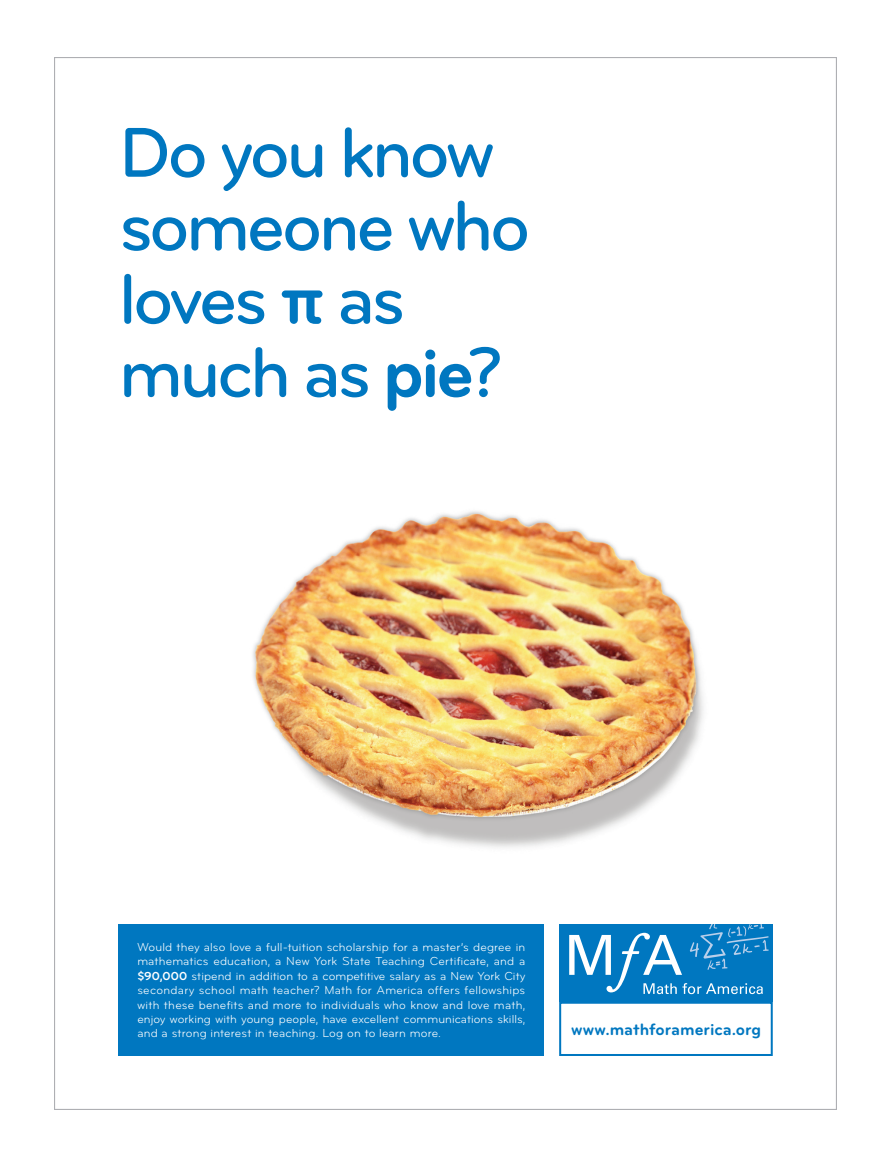
<style>
.page{position:relative;width:891px;height:1161px;background:#fff}
.page>*{position:absolute;margin:0;border:0;box-sizing:border-box;transform-origin:0 0}
.t1{font:500 73.2px/73.2px "Bryant Pro";letter-spacing:-.05em;color:#0077c0}
.t2{font:700 17.1px "Bryant Pro";color:#0077c0}
.t3{font:12px/14.4px "Bryant Pro";letter-spacing:.015em;color:#fff;text-align:justify}
.s1{font-weight:700;font-size:75.6px}
.s2{font-weight:700}
</style>
<div class="page">
<img style="left:252px;top:511px;width:452px;height:337px">
<div style="left:119px;top:925px;width:425px;height:131px;background:#0077c0"></div>
<div style="left:559px;top:925px;width:214px;height:77px;background:#0077c0"></div>
<svg style="left:569px;top:925px;width:200px;height:69px"></svg>
<div style="left:559px;top:1002px;width:214px;height:54px;border:2px solid #0077c0"></div>
<h1 class="t1" style="left:119px;top:118px;width:413px">Do you know someone who loves <span class="s1">π</span> as much as <span class="s2">pie</span>?</h1>
<p class="t3" style="left:137px;top:940px;width:390px">Would they also love a full-tuition scholarship for a master’s degree in mathematics education, a New York State Teaching Certificate, and a <span class="s2">$90,000</span> stipend in addition to a competitive salary as a New York City secondary school math teacher? Math for America offers fellowships with these benefits and more to individuals who know and love math, enjoy working with young people, have excellent communications skills, and a strong interest in teaching. Log on to learn more.</p>
<h2 class="t2" style="left:571px;top:1020px;width:192px">www.mathforamerica.org</h2>
</div>
